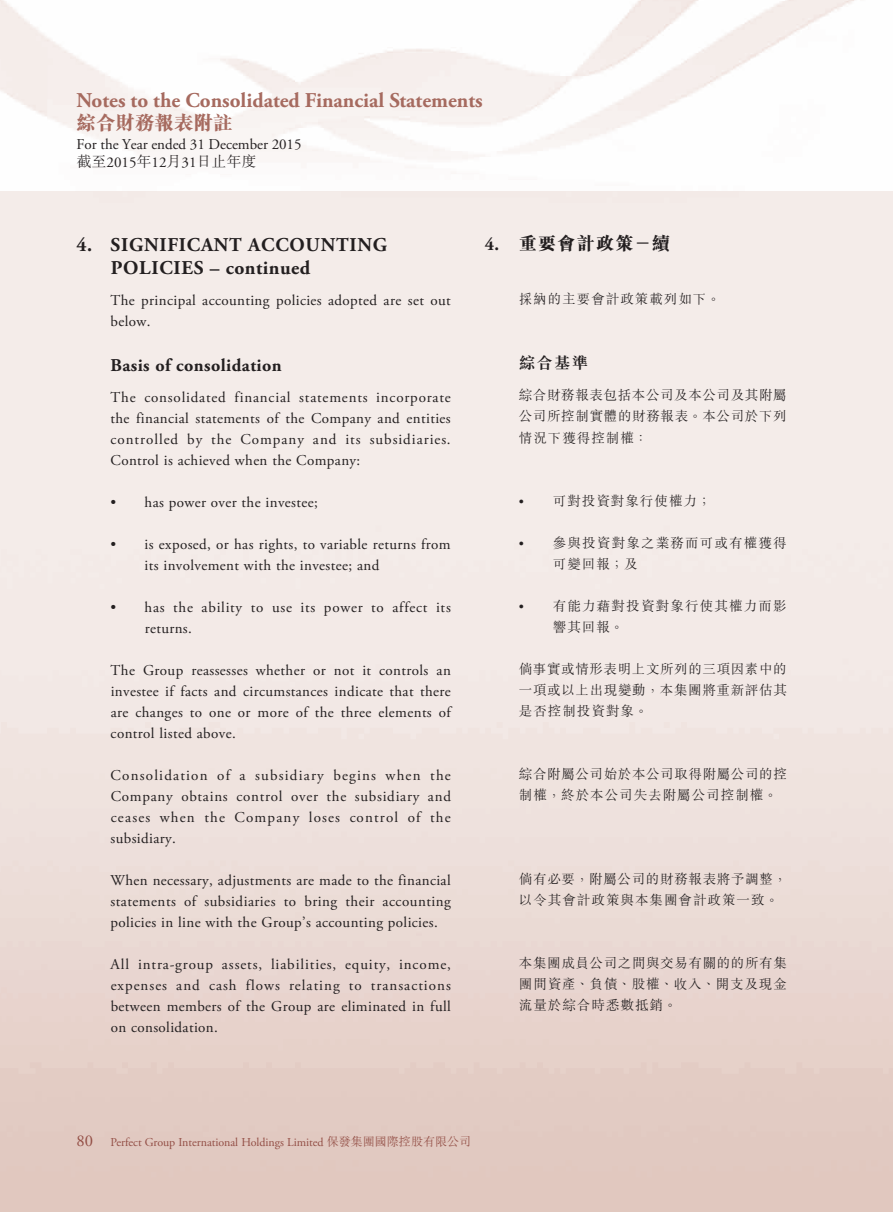
<style>
.page{position:relative;width:893px;height:1212px;background:#fff}
.page>*{position:absolute;margin:0;border:0;box-sizing:border-box;transform-origin:0 0}
.t1{font:700 21px "Adobe Garamond Pro";color:#a66a5f}
.t2{font:700 19.5px/22.5px "Adobe Garamond Pro";letter-spacing:.04em;color:#231f20}
.t3{font:800 19.5px "M Sung HK";color:#a66a5f}
.t4{font:700 18px "Adobe Garamond Pro";letter-spacing:.025em;color:#231f20}
.t5{font:800 18px "M Sung HK";letter-spacing:.075em;color:#231f20}
.t6{font:700 16.5px "M Sung HK";color:#231f20}
.t7{font:15px/21px "Adobe Garamond Pro";letter-spacing:.025em;color:#231f20;text-align:justify}
.t8{font:15px/21px "Adobe Garamond Pro";letter-spacing:.05em;color:#231f20}
.t9{font:15px "Adobe Garamond Pro";letter-spacing:-.005em;color:#231f20}
.t10{font:300 15px "M Sung HK";color:#231f20}
.t11{font:300 13.5px/21px "M Sung HK";letter-spacing:.065em;color:#231f20;text-align:justify}
.t12{font:300 13.5px/21px "M Sung HK";letter-spacing:.09em;color:#231f20}
.t13{font:300 13.5px/21px "M Sung HK";letter-spacing:.045em;color:#231f20}
.t14{font:12px "Adobe Garamond Pro";letter-spacing:-.005em;color:#934e45}
.s1{font-family:"Adobe Garamond Pro";font-weight:400}
.s2{font-family:"Adobe Garamond Pro";font-weight:700}
.s3{font-size:16.5px}
.s4{font-family:"M Sung HK";font-weight:300}
</style>
<div class="page">
<div style="left:0;top:191px;width:893px;height:1021px;background:linear-gradient(to bottom,#f9f5f4,#e4cdc6)"></div>
<h1 class="t1" style="left:77px;top:88px;width:408px">Notes to the Consolidated Financial Statements</h1>
<h2 class="t3" style="left:77px;top:109px;width:158px">綜合財務報表附註</h2>
<p class="t9" style="left:77px;top:136px;width:226px">For the Year ended 31 December 2015</p>
<p class="t10" style="left:77px;top:151px;width:182px">截至<span class="s1">2015</span>年<span class="s1">12</span>月<span class="s1">31</span>日止年度</p>
<h2 class="t2" style="left:111px;top:234px;width:278px;text-indent:-34px">4. SIGNIFICANT ACCOUNTING<br>POLICIES – continued</h2>
<p class="t7" style="left:111px;top:290px;width:342px">The principal accounting policies adopted are set out below.</p>
<p class="t4" style="left:111px;top:355px;width:173px">Basis of consolidation</p>
<p class="t7" style="left:111px;top:387px;width:342px">The consolidated financial statements incorporate the financial statements of the Company and entities controlled by the Company and its subsidiaries.<br>Control is achieved when the Company:</p>
<p class="t7" style="left:111px;top:492px;width:209px">• has power over the investee;</p>
<p class="t7" style="left:145px;top:534px;width:308px;text-indent:-34px">• is exposed, or has rights, to variable returns from its involvement with the investee; and</p>
<p class="t8" style="left:145px;top:597px;width:308px;text-indent:-34px">• has the ability to use its power to affect its returns.</p>
<p class="t7" style="left:111px;top:660px;width:342px">The Group reassesses whether or not it controls an investee if facts and circumstances indicate that there are changes to one or more of the three elements of control listed above.</p>
<p class="t7" style="left:111px;top:765px;width:342px">Consolidation of a subsidiary begins when the Company obtains control over the subsidiary and ceases when the Company loses control of the subsidiary.</p>
<p class="t7" style="left:111px;top:870px;width:342px">When necessary, adjustments are made to the financial statements of subsidiaries to bring their accounting policies in line with the Group’s accounting policies.</p>
<p class="t7" style="left:111px;top:954px;width:342px">All intra-group assets, liabilities, equity, income, expenses and cash flows relating to transactions between members of the Group are eliminated in full on consolidation.</p>
<p class="t5" style="left:485px;top:231px;width:187px"><span class="s2">4.</span> 重要會計政策－續</p>
<p class="t11" style="left:519px;top:288px;width:203px">採納的主要會計政策載列如下。</p>
<p class="t6" style="left:519px;top:352px;width:71px">綜合基準</p>
<p class="t11" style="left:519px;top:384px;width:269px">綜合財務報表包括本公司及本公司及其附屬公司所控制實體的財務報表。本公司於下列情況下獲得控制權：</p>
<p class="t11" style="left:519px;top:489px;width:193px"><span class="s1">•</span> 可對投資對象行使權力；</p>
<p class="t12" style="left:553px;top:531px;width:235px;text-indent:-34px"><span class="s1">•</span> 參與投資對象之業務而可或有權獲得可變回報；及</p>
<p class="t12" style="left:553px;top:594px;width:235px;text-indent:-34px"><span class="s1">•</span> 有能力藉對投資對象行使其權力而影響其回報。</p>
<p class="t11" style="left:519px;top:657px;width:270px">倘事實或情形表明上文所列的三項因素中的一項或以上出現變動，本集團將重新評估其是否控制投資對象。</p>
<p class="t13" style="left:519px;top:762px;width:269px">綜合附屬公司始於本公司取得附屬公司的控制權，終於本公司失去附屬公司控制權。</p>
<p class="t11" style="left:519px;top:867px;width:269px">倘有必要，附屬公司的財務報表將予調整，以令其會計政策與本集團會計政策一致。</p>
<p class="t11" style="left:519px;top:951px;width:269px">本集團成員公司之間與交易有關的的所有集團間資產、負債、股權、收入、開支及現金流量於綜合時悉數抵銷。</p>
<p class="t14" style="left:77px;top:1134px;width:396px"><span class="s3">80</span> Perfect Group International Holdings Limited <span class="s4">保發集團國際控股有限公司</span></p>
</div>
